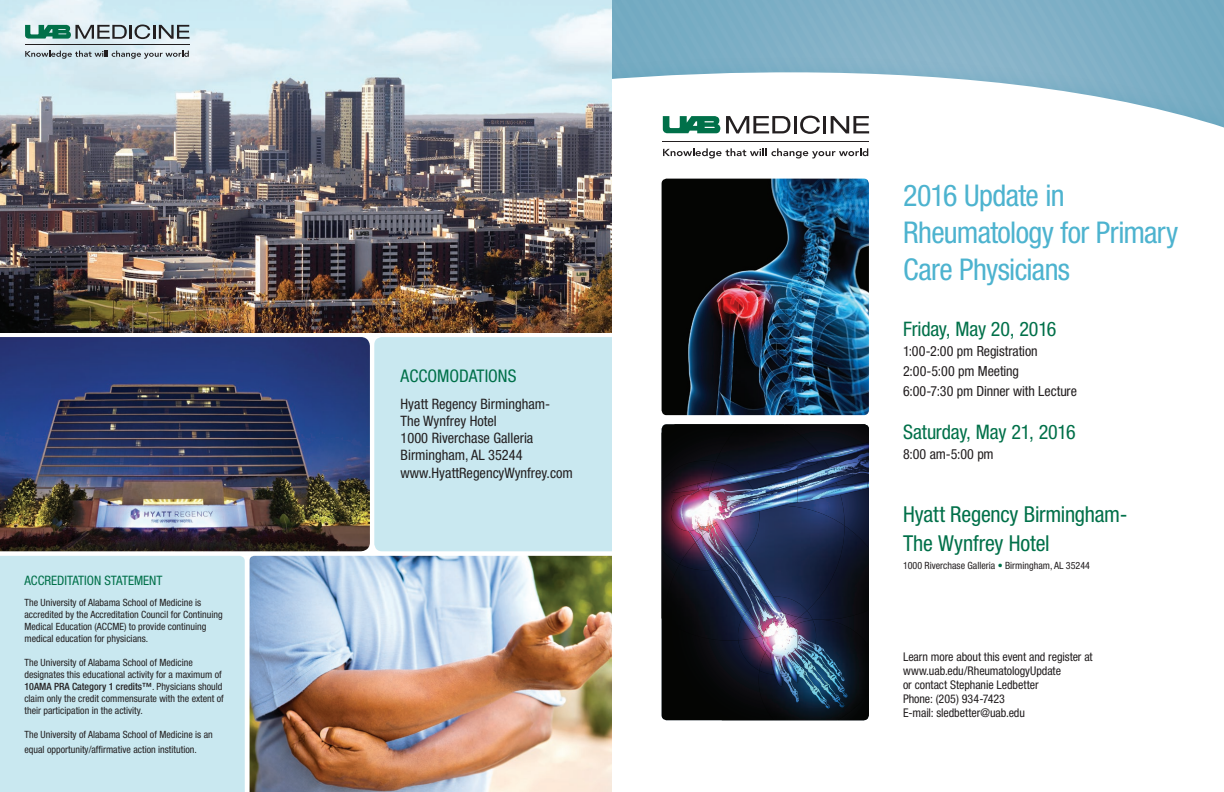
<style>
.page{position:relative;width:1224px;height:792px;background:#fff}
.page>*{position:absolute;margin:0;border:0;box-sizing:border-box;transform-origin:0 0}
.t1{font:condensed 30px/37px "Helvetica Neue LT Std";letter-spacing:-.02em;color:#4db3cf}
.t2{font:condensed 22px/28.2px "Helvetica Neue LT Std";letter-spacing:-.01em;color:#007049}
.t3{font:condensed 20px "Helvetica Neue LT Std";letter-spacing:-.01em;color:#007049}
.t4{font:condensed 17.5px "Helvetica Neue LT Std";color:#007049}
.t5{font:condensed 14.4px/17.3px "Helvetica Neue LT Std";color:#231f20}
.t6{font:condensed 14px/20px "Helvetica Neue LT Std";letter-spacing:-.005em;color:#231f20}
.t7{font:condensed 13px "Helvetica Neue LT Std";color:#007049}
.t8{font:condensed 12px/14px "Helvetica Neue LT Std";letter-spacing:-.005em;color:#231f20}
.t9{font:condensed 10px/12px "Helvetica Neue LT Std";color:#231f20}
.s1{font-weight:500}
.s2{color:#007049}
</style>
<div class="page">
<svg style="left:612px;top:32px;width:612px;height:689px"></svg>
<svg style="left:663px;top:148px;width:205px;height:10px"></svg>
<svg style="left:663px;top:116px;width:127px;height:17px"></svg>
<hr style="left:794px;top:116px;width:3px;height:17px;background:#231f20">
<svg style="left:800px;top:116px;width:20px;height:18px"></svg>
<hr style="left:823px;top:116px;width:3px;height:17px;background:#231f20">
<svg style="left:831px;top:116px;width:38px;height:17px"></svg>
<hr style="left:663px;top:141px;width:206px;height:1px;background:#231f20">
<svg style="left:662px;top:424px;width:208px;height:296px;background:#141a2a"></svg>
<img style="left:671px;top:476px;width:126px;height:70px">
<img style="left:730px;top:546px;width:67px;height:141px">
<img style="left:797px;top:633px;width:48px;height:64px">
<img style="left:662px;top:179px;width:207px;height:236px">
<img style="left:0;top:0;width:612px;height:333px">
<div style="left:0;top:556px;width:245px;height:236px;background:#c9e8f0"></div>
<img style="left:250px;top:556px;width:362px;height:236px">
<img style="left:0;top:337px;width:370px;height:214px">
<div style="left:374px;top:337px;width:238px;height:214px;background:#c9e8f0"></div>
<svg style="left:25px;top:51px;width:164px;height:8px"></svg>
<svg style="left:25px;top:25px;width:164px;height:14px;background:#7b9b96"></svg>
<hr style="left:25px;top:45px;width:164px;height:1px;background:#231f20">
<h3 class="t7" style="left:24px;top:573px;width:140px">ACCREDITATION STATEMENT</h3>
<p class="t9" style="left:24px;top:597px;width:200px">The University of Alabama School of Medicine is accredited by the Accreditation Council for Continuing Medical Education (ACCME) to provide continuing medical education for physicians.</p>
<p class="t9" style="left:24px;top:657px;width:201px">The University of Alabama School of Medicine designates this educational activity for a maximum of <span class="s1">10AMA PRA Category 1 credits™</span>. Physicians should claim only the credit commensurate with the extent of their participation in the activity.</p>
<p class="t9" style="left:24px;top:727px;width:190px;line-height:14.4px">The University of Alabama School of Medicine is an equal opportunity/affirmative action institution.</p>
<h3 class="t4" style="left:401px;top:366px;width:117px">ACCOMODATIONS</h3>
<h3 class="t5" style="left:401px;top:395px;width:174px">Hyatt Regency Birmingham-<br>The Wynfrey Hotel<br>1000 Riverchase Galleria<br>Birmingham, AL 35244 www.HyattRegencyWynfrey.com</h3>
<h1 class="t1" style="left:903px;top:177px;width:277px">2016 Update in<br>Rheumatology for Primary<br>Care Physicians</h1>
<h3 class="t3" style="left:903px;top:318px;width:155px">Friday, May 20, 2016</h3>
<h3 class="t6" style="left:903px;top:341px;width:175px">1:00-2:00 pm Registration<br>2:00-5:00 pm Meeting<br>6:00-7:30 pm Dinner with Lecture</h3>
<h3 class="t3" style="left:903px;top:421px;width:174px">Saturday, May 21, 2016</h3>
<h3 class="t6" style="left:903px;top:444px;width:92px">8:00 am-5:00 pm</h3>
<h2 class="t2" style="left:903px;top:500px;width:226px">Hyatt Regency Birmingham-<br>The Wynfrey Hotel</h2>
<p class="t9" style="left:903px;top:560px;width:188px">1000 Riverchase Galleria <span class="s2">•</span> Birmingham, AL 35244</p>
<p class="t8" style="left:903px;top:650px;width:191px">Learn more about this event and register at www.uab.edu/RheumatologyUpdate<br>or contact Stephanie Ledbetter<br>Phone: (205) 934-7423<br>E-mail: sledbetter@uab.edu</p>
</div>
